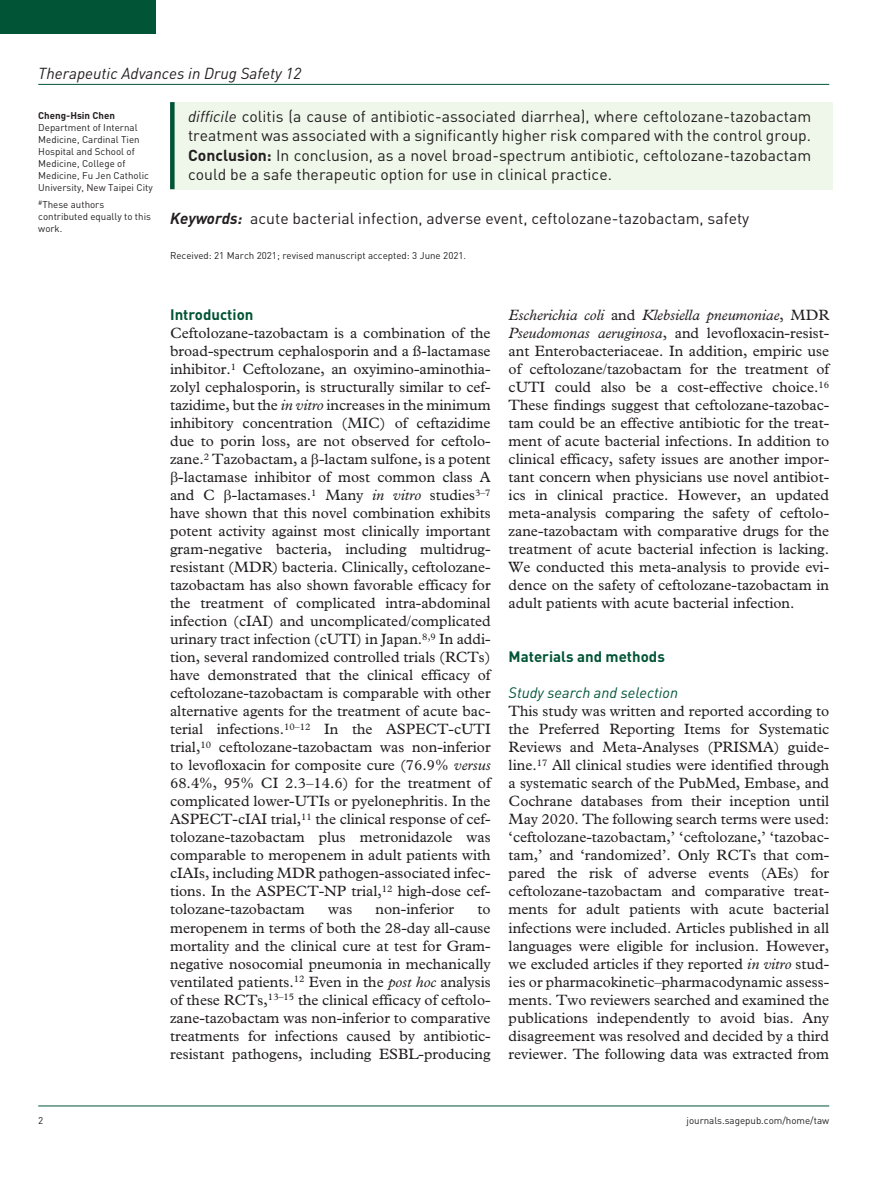
<style>
.page{position:relative;width:893px;height:1191px;background:#fff}
.page>*{position:absolute;margin:0;border:0;box-sizing:border-box;transform-origin:0 0}
.t1{font:15.75px/19.5px "DIN";color:#231f20;text-align:justify}
.t2{font:italic 15.75px "DIN";color:#231f20}
.t3{font:15px/18px "Plantin Std";color:#231f20;text-align:justify}
.t4{font:700 15px "DIN";color:#015436}
.t5{font:italic 15px "DIN";color:#015436}
.t6{font:9.75px/12px "DIN";color:#231f20}
.t7{font:700 9.75px "DIN";color:#231f20}
.s1{font-style:italic}
.s2{font-weight:700}
.s3{font-weight:700;font-style:italic}
</style>
<div class="page">
<hr style="left:38px;top:1105px;width:791px;height:1px;background:#015436">
<div style="left:0;top:0;width:155px;height:34px;background:#015436"></div>
<hr style="left:38px;top:84px;width:791px;height:1px;background:#015436">
<div style="left:170px;top:102px;width:663px;height:87px;background:#eff7ea"></div>
<div style="left:170px;top:102px;width:5px;height:87px;background:#015436"></div>
<p class="t2" style="left:38px;top:63px;width:264px">Therapeutic Advances in Drug Safety 12</p>
<p class="t1" style="left:188px;top:106px;width:625px"><span class="s1">difficile</span> colitis (a cause of antibiotic-associated diarrhea), where ceftolozane-tazobactam treatment was associated with a significantly higher risk compared with the control group.<br><span class="s2">Conclusion:</span> In conclusion, as a novel broad-spectrum antibiotic, ceftolozane-tazobactam could be a safe therapeutic option for use in clinical practice.</p>
<p class="t1" style="left:170px;top:209px;width:581px"><span class="s3">Keywords:</span> acute bacterial infection, adverse event, ceftolozane-tazobactam, safety</p>
<p class="t6" style="left:170px;top:249px;width:298px">Received: 21 March 2021; revised manuscript accepted: 3 June 2021.</p>
<p class="t7" style="left:38px;top:109px;width:78px">Cheng-Hsin Chen</p>
<p class="t6" style="left:38px;top:121px;width:116px">Department of Internal<br>Medicine, Cardinal Tien<br>Hospital and School of<br>Medicine, College of<br>Medicine, Fu Jen Catholic<br>University, New Taipei City</p>
<p class="t6" style="left:38px;top:198px;width:114px"><sup>#</sup>These authors contributed equally to this work.</p>
<p class="t4" style="left:170px;top:305px;width:85px">Introduction</p>
<p class="t3" style="left:170px;top:324px;width:322px">Ceftolozane-tazobactam is a combination of the</p>
<p class="t3" style="left:170px;top:342px;width:322px">broad-spectrum cephalosporin and a ß-lactamase</p>
<p class="t3" style="left:170px;top:360px;width:322px">inhibitor.<sup>1</sup> Ceftolozane, an oxyimino-aminothia-</p>
<p class="t3" style="left:170px;top:378px;width:322px">zolyl cephalosporin, is structurally similar to cef-</p>
<p class="t3" style="left:170px;top:396px;width:322px">tazidime, but the <span class="s1">in vitro</span> increases in the minimum</p>
<p class="t3" style="left:170px;top:414px;width:322px">inhibitory concentration (MIC) of ceftazidime</p>
<p class="t3" style="left:170px;top:432px;width:322px">due to porin loss, are not observed for ceftolo-</p>
<p class="t3" style="left:170px;top:450px;width:322px">zane.<sup>2</sup> Tazobactam, a -lactam sulfone, is a potent</p>
<p class="t3" style="left:178px;top:468px;width:314px">-lactamase inhibitor of most common class A</p>
<p class="t3" style="left:170px;top:486px;width:322px">and C -lactamases.<sup>1</sup> Many <span class="s1">in vitro</span> studies<sup>3–7</sup></p>
<p class="t3" style="left:170px;top:504px;width:322px">have shown that this novel combination exhibits</p>
<p class="t3" style="left:170px;top:522px;width:322px">potent activity against most clinically important</p>
<p class="t3" style="left:170px;top:540px;width:322px">gram-negative bacteria, including multidrug-</p>
<p class="t3" style="left:170px;top:558px;width:322px">resistant (MDR) bacteria. Clinically, ceftolozane-</p>
<p class="t3" style="left:170px;top:576px;width:322px">tazobactam has also shown favorable efficacy for</p>
<p class="t3" style="left:170px;top:594px;width:322px">the treatment of complicated intra-abdominal</p>
<p class="t3" style="left:170px;top:612px;width:322px">infection (cIAI) and uncomplicated/complicated</p>
<p class="t3" style="left:170px;top:630px;width:322px">urinary tract infection (cUTI) in Japan.<sup>8,9</sup> In addi-</p>
<p class="t3" style="left:170px;top:648px;width:322px">tion, several randomized controlled trials (RCTs)</p>
<p class="t3" style="left:170px;top:666px;width:322px">have demonstrated that the clinical efficacy of</p>
<p class="t3" style="left:170px;top:684px;width:322px">ceftolozane-tazobactam is comparable with other</p>
<p class="t3" style="left:170px;top:702px;width:322px">alternative agents for the treatment of acute bac-</p>
<p class="t3" style="left:170px;top:720px;width:322px">terial infections.<sup>10–12</sup> In the ASPECT-cUTI</p>
<p class="t3" style="left:170px;top:738px;width:322px">trial,<sup>10</sup> ceftolozane-tazobactam was non-inferior</p>
<p class="t3" style="left:170px;top:756px;width:322px">to levofloxacin for composite cure (76.9% <span class="s1">versus</span></p>
<p class="t3" style="left:170px;top:774px;width:322px">68.4%, 95% CI 2.3–14.6) for the treatment of</p>
<p class="t3" style="left:170px;top:792px;width:322px">complicated lower-UTIs or pyelonephritis. In the</p>
<p class="t3" style="left:170px;top:810px;width:322px">ASPECT-cIAI trial,<sup>11</sup> the clinical response of cef-</p>
<p class="t3" style="left:170px;top:828px;width:322px">tolozane-tazobactam plus metronidazole was</p>
<p class="t3" style="left:170px;top:846px;width:322px">comparable to meropenem in adult patients with</p>
<p class="t3" style="left:170px;top:864px;width:322px">cIAIs, including MDR pathogen-associated infec-</p>
<p class="t3" style="left:170px;top:882px;width:322px">tions. In the ASPECT-NP trial,<sup>12</sup> high-dose cef-</p>
<p class="t3" style="left:170px;top:900px;width:136px">tolozane-tazobactam</p>
<p class="t3" style="left:328px;top:900px;width:26px">was</p>
<p class="t3" style="left:376px;top:900px;width:80px">non-inferior</p>
<p class="t3" style="left:170px;top:900px;width:322px;text-indent:307px">to meropenem in terms of both the 28-day all-cause mortality and the clinical cure at test for Gram&shy;negative nosocomial pneumonia in mechanically ventilated patients.<sup>12</sup> Even in the <span class="s1">post hoc</span> analysis of these RCTs,<sup>13–15</sup> the clinical efficacy of ceftolo&shy;zane-tazobactam was non-inferior to comparative treatments for infections caused by antibiotic&shy;resistant pathogens, including ESBL-producing</p>
<p class="t3" style="left:509px;top:306px;width:322px"><span class="s1">Escherichia coli</span> and <span class="s1">Klebsiella pneumoniae</span>, MDR <span class="s1">Pseudomonas aeruginosa</span>, and levofloxacin-resist&shy;ant Enterobacteriaceae. In addition, empiric use of ceftolozane/tazobactam for the treatment of cUTI could also be a cost-effective choice.<sup>16<br></sup>These findings suggest that ceftolozane-tazobac&shy;tam could be an effective antibiotic for the treat&shy;ment of acute bacterial infections. In addition to clinical efficacy, safety issues are another impor&shy;tant concern when physicians use novel antibiot&shy;ics in clinical practice. However, an updated meta-analysis comparing the safety of ceftolo&shy;zane-tazobactam with comparative drugs for the treatment of acute bacterial infection is lacking.<br>We conducted this meta-analysis to provide evi&shy;dence on the safety of ceftolozane-tazobactam in adult patients with acute bacterial infection.</p>
<p class="t4" style="left:509px;top:647px;width:158px">Materials and methods</p>
<p class="t5" style="left:509px;top:683px;width:171px">Study search and selection</p>
<p class="t3" style="left:509px;top:702px;width:322px">This study was written and reported according to the Preferred Reporting Items for Systematic Reviews and Meta-Analyses (PRISMA) guide&shy;line.<sup>17</sup> All clinical studies were identified through a systematic search of the PubMed, Embase, and Cochrane databases from their inception until May 2020. The following search terms were used: ‘ceftolozane-tazobactam,’ ‘ceftolozane,’ ‘tazobac&shy;tam,’ and ‘randomized’. Only RCTs that com&shy;pared the risk of adverse events (AEs) for ceftolozane-tazobactam and comparative treat&shy;ments for adult patients with acute bacterial infections were included. Articles published in all languages were eligible for inclusion. However, we excluded articles if they reported <span class="s1">in vitro</span> stud&shy;ies or pharmacokinetic–pharmacodynamic assess&shy;ments. Two reviewers searched and examined the publications independently to avoid bias. Any disagreement was resolved and decided by a third reviewer. The following data was extracted from</p>
<p class="t6" style="left:38px;top:1114px;width:7px">2</p>
<p class="t6" style="left:687px;top:1114px;width:144px">journals.sagepub.com/home/taw</p>
</div>
